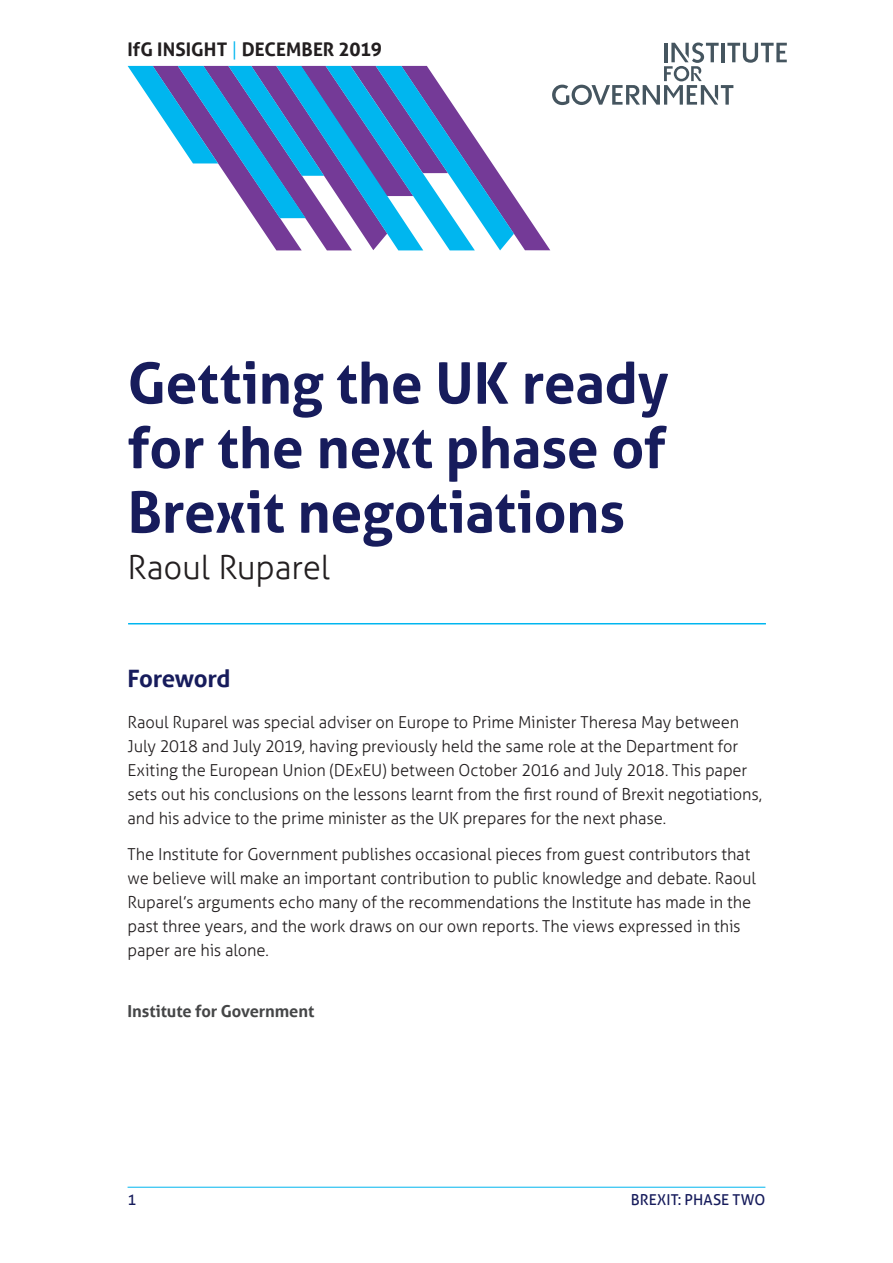
<style>
.page{position:relative;width:893px;height:1263px;background:#fff}
.page>*{position:absolute;margin:0;border:0;box-sizing:border-box;transform-origin:0 0}
.IfG_Title{font:700 57px/64.5px "Aller";letter-spacing:-.01em;color:#171c5c;text-align:justify}
.IfG_Author{font:300 33px "Aller";letter-spacing:-.01em;color:#231f20}
.IfG_Sub-heading_1{font:700 24px "Aller";letter-spacing:-.015em;color:#171c5c}
.Report_descriptor{font:700 18.75px "Aller";letter-spacing:.005em;color:#231f20}
.IfG_Body_Copy{font:300 16.5px/24px "Aller";letter-spacing:-.01em;color:#231f20}
.IfG_Body_Copy-2{font:700 16.5px "Aller";letter-spacing:-.005em;color:#454647}
.Page_number_and_foot{font:15px "Aller";letter-spacing:.005em;color:#171c5c}
.s1{font-weight:300;color:#00b6ef}
</style>
<div class="page">
<svg style="left:128px;top:43px;width:659px;height:207px"></svg>
<hr style="left:128px;top:1187px;width:637px;height:1px;background:#00b6ef">
<hr style="left:128px;top:623px;width:638px;height:1px;background:#00b6ef">
<p class="Report_descriptor" style="left:128px;top:38px;width:256px">IfG INSIGHT <span class="s1">|</span> DECEMBER 2019</p>
<p class="IfG_Title" style="left:128px;top:351px;width:542px">Getting the UK ready for the next phase of Brexit negotiations</p>
<p class="IfG_Author" style="left:128px;top:547px;width:204px">Raoul Ruparel</p>
<p class="IfG_Sub-heading_1" style="left:128px;top:663px;width:105px">Foreword</p>
<p class="IfG_Body_Copy" style="left:128px;top:710px;width:636px">Raoul Ruparel was special adviser on Europe to Prime Minister Theresa May between July 2018 and July 2019, having previously held the same role at the Department for Exiting the European Union (DExEU) between October 2016 and July 2018. This paper sets out his conclusions on the lessons learnt from the first round of Brexit negotiations, and his advice to the prime minister as the UK prepares for the next phase.</p>
<p class="IfG_Body_Copy" style="left:128px;top:842px;width:630px">The Institute for Government publishes occasional pieces from guest contributors that we believe will make an important contribution to public knowledge and debate. Raoul Ruparel’s arguments echo many of the recommendations the Institute has made in the past three years, and the work draws on our own reports. The views expressed in this paper are his alone.</p>
<p class="IfG_Body_Copy-2" style="left:128px;top:1001px;width:188px">Institute for Government</p>
<p class="Page_number_and_foot" style="left:128px;top:1190px;width:10px">1</p>
<p class="Page_number_and_foot" style="left:631px;top:1190px;width:136px">BREXIT: PHASE TWO</p>
</div>
